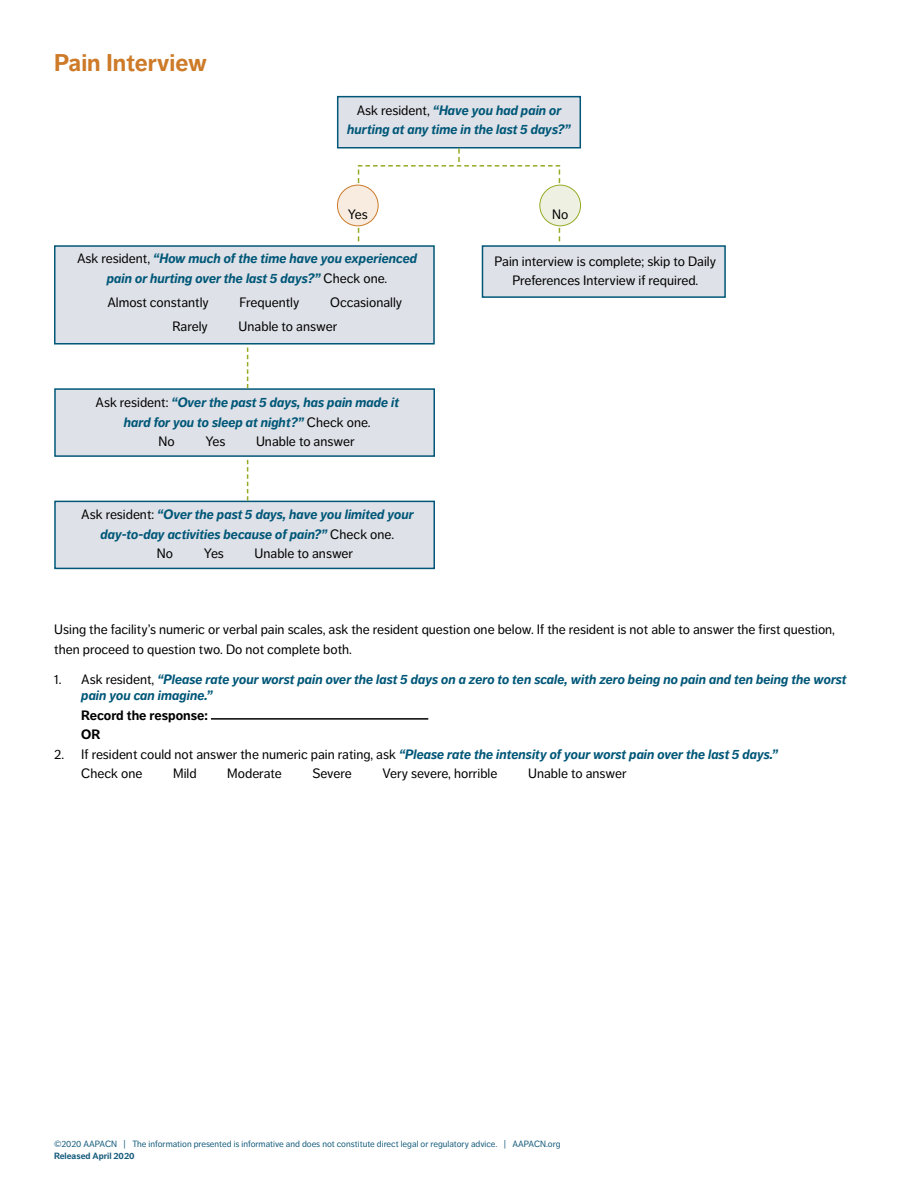
<style>
.page{position:relative;width:918px;height:1188px;background:#fff}
.page>*{position:absolute;margin:0;border:0;box-sizing:border-box;transform-origin:0 0}
.t1{font:700 24px "Dagny Pro";color:#cd7a29}
.t2{font:13.5px/19.5px "Dagny Pro";color:#010101}
.t3{font:italic 700 13.5px/19.5px "Dagny Pro";color:#005778;text-align:center}
.t4{font:700 13.5px/19.5px "Dagny Pro";color:#010101}
.t5{font:9px "Dagny Pro";color:#165c7d}
.t6{font:700 9px "Dagny Pro";color:#165c7d}
.s1{font-weight:400;font-style:normal;color:#010101}
.s2{font-weight:700;font-style:italic;color:#005778}
</style>
<div class="page">
<div style="left:337px;top:96px;width:244px;height:52px;background:#dee1e7;border:2px solid #005778"></div>
<div style="left:337px;top:185px;width:41px;height:41px;background:#f7ecdf;border-radius:50%"></div>
<div style="left:337px;top:185px;width:42px;height:41px;border:1px solid #cd7a29;border-radius:50%"></div>
<div style="left:540px;top:185px;width:41px;height:41px;background:#eef1e1;border-radius:50%"></div>
<div style="left:539px;top:185px;width:42px;height:41px;border:1px solid #97aa26;border-radius:50%"></div>
<div style="left:482px;top:245px;width:244px;height:53px;background:#dee1e7;border:2px solid #005778"></div>
<div style="left:54px;top:245px;width:381px;height:100px;background:#dee1e7;border:2px solid #005778"></div>
<svg style="left:358px;top:148px;width:202px;height:35px"></svg>
<div style="left:54px;top:388px;width:381px;height:69px;background:#dee1e7;border:2px solid #005778"></div>
<svg style="left:247px;top:348px;width:1px;height:40px"></svg>
<div style="left:54px;top:501px;width:381px;height:68px;background:#dee1e7;border:2px solid #005778"></div>
<hr style="left:211px;top:718px;width:217px;height:2px;background:#000">
<svg style="left:247px;top:460px;width:1px;height:41px"></svg>
<h1 class="t1" style="left:54px;top:49px;width:155px">Pain Interview</h1>
<p class="t3" style="left:347px;top:100px;width:225px"><span class="s1">Ask resident,</span> “Have you had pain or hurting at any time in the last 5 days?”</p>
<p class="t2" style="left:348px;top:205px;width:22px">Yes</p>
<p class="t3" style="left:77px;top:249px;width:342px"><span class="s1">Ask resident,</span> “How much of the time have you experienced pain or hurting over the last 5 days?” <span class="s1">Check one.</span></p>
<p class="t2" style="left:107px;top:292px;width:103px">Almost constantly</p>
<p class="t2" style="left:240px;top:292px;width:61px">Frequently</p>
<p class="t2" style="left:330px;top:292px;width:74px">Occasionally</p>
<p class="t2" style="left:172px;top:316px;width:37px">Rarely</p>
<p class="t2" style="left:239px;top:316px;width:100px">Unable to answer</p>
<p class="t3" style="left:95px;top:393px;width:305px"><span class="s1">Ask resident:</span> “Over the past 5 days, has pain made it</p>
<p class="t3" style="left:124px;top:412px;width:248px">hard for you to sleep at night?” <span class="s1">Check one.</span></p>
<p class="t2" style="left:158px;top:432px;width:18px">No</p>
<p class="t2" style="left:205px;top:432px;width:22px">Yes</p>
<p class="t2" style="left:256px;top:432px;width:100px">Unable to answer</p>
<p class="t3" style="left:81px;top:505px;width:334px"><span class="s1">Ask resident:</span> “Over the past 5 days, have you limited your</p>
<p class="t3" style="left:100px;top:525px;width:295px">day-to-day activities because of pain?” <span class="s1">Check one.</span></p>
<p class="t2" style="left:157px;top:544px;width:18px">No</p>
<p class="t2" style="left:204px;top:544px;width:22px">Yes</p>
<p class="t2" style="left:255px;top:544px;width:100px">Unable to answer</p>
<p class="t2" style="left:552px;top:205px;width:18px">No</p>
<p class="t2" style="left:495px;top:252px;width:223px;text-align:center">Pain interview is complete; skip to Daily<br>Preferences Interview if required.</p>
<p class="t2" style="left:54px;top:620px;width:782px">Using the facility’s numeric or verbal pain scales, ask the resident question one below. If the resident is not able to answer the first question, then proceed to question two. Do not complete both.</p>
<p class="t3" style="left:81px;top:671px;width:767px;line-height:16.2px;text-align:left;text-indent:-27px"><span class="s1">1. Ask resident,</span> “Please rate your worst pain over the last 5 days on a zero to ten scale, with zero being no pain and ten being the worst pain you can imagine.”</p>
<p class="t4" style="left:81px;top:705px;width:128px">Record the response:<br>OR</p>
<p class="t2" style="left:81px;top:744px;width:698px;text-indent:-27px">2. If resident could not answer the numeric pain rating, ask <span class="s2">“Please rate the intensity of your worst pain over the last 5 days.”<br></span>Check one</p>
<p class="t2" style="left:173px;top:764px;width:25px">Mild</p>
<p class="t2" style="left:227px;top:764px;width:56px">Moderate</p>
<p class="t2" style="left:312px;top:764px;width:41px">Severe</p>
<p class="t2" style="left:382px;top:764px;width:116px">Very severe, horrible</p>
<p class="t2" style="left:528px;top:764px;width:100px">Unable to answer</p>
<p class="t5" style="left:54px;top:1139px;width:508px">©2020 AAPACN | The information presented is informative and does not constitute direct legal or regulatory advice. | AAPACN.org</p>
<p class="t6" style="left:54px;top:1150px;width:82px">Released April 2020</p>
</div>
